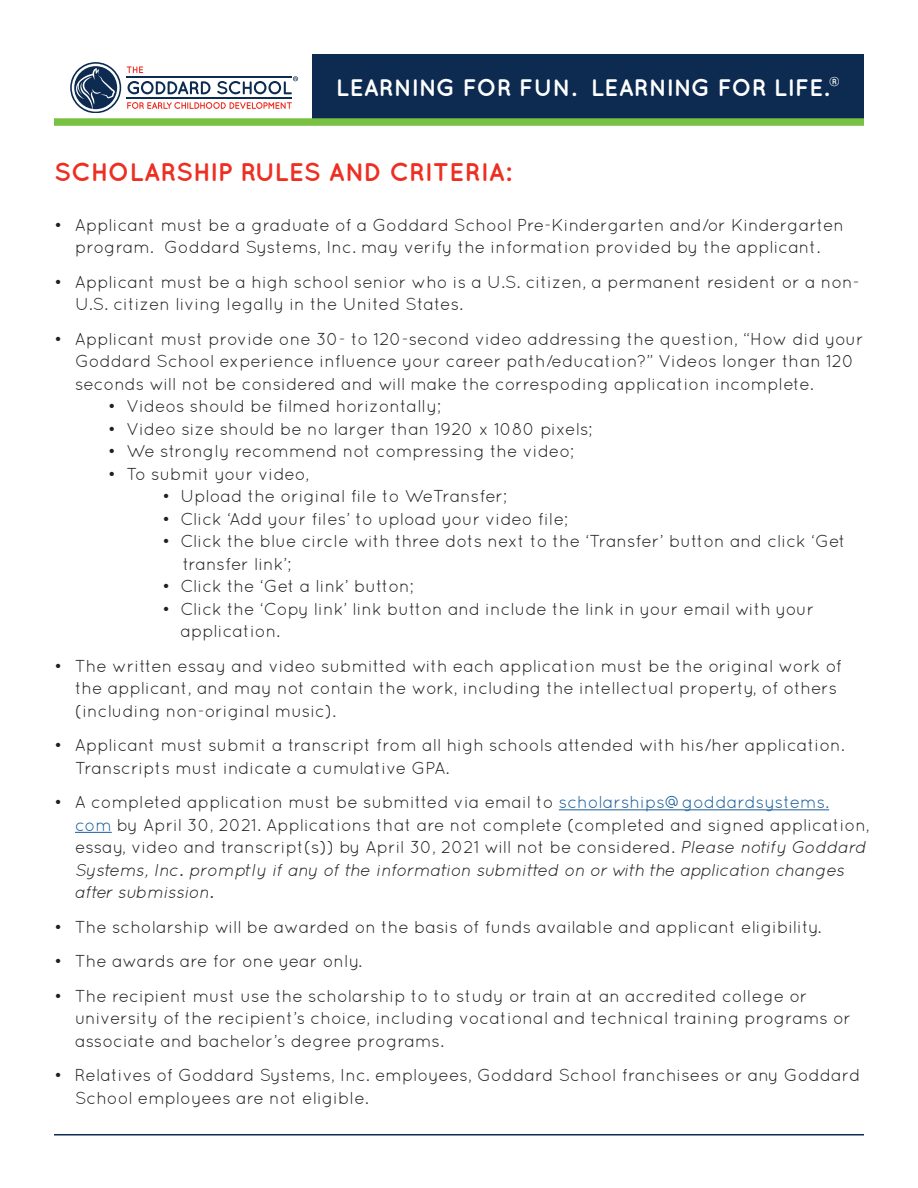
<style>
.page{position:relative;width:918px;height:1188px;background:#fff}
.page>*{position:absolute;margin:0;border:0;box-sizing:border-box;transform-origin:0 0}
.Body_Text{font:700 25.5px "Quicksand";color:#ee2e22}
.t1{font:700 23.85px "Quicksand";color:#fff}
.Body_Text-2{font:17.25px/22.5px "Quicksand";color:#231f20}
.s1{font-size:27px}
.s2{color:#175d9e}
.s3{font-style:italic}
</style>
<div class="page">
<div style="left:313px;top:54px;width:551px;height:68px;background:#0d2b51"></div>
<div style="left:54px;top:118px;width:810px;height:8px;background:#79c142"></div>
<svg style="left:127px;top:102px;width:165px;height:7px"></svg>
<svg style="left:127px;top:66px;width:16px;height:7px"></svg>
<svg style="left:128px;top:81px;width:83px;height:13px"></svg>
<hr style="left:127px;top:76px;width:165px;height:2px;background:#0d2b51">
<hr style="left:127px;top:98px;width:165px;height:1px;background:#0d2b51">
<svg style="left:70px;top:62px;width:51px;height:50px"></svg>
<svg style="left:217px;top:76px;width:81px;height:18px"></svg>
<hr style="left:54px;top:1134px;width:810px;height:2px;background:#0d2b51">
<hr style="left:559px;top:809px;width:270px;height:1px;background:#175d9e">
<hr style="left:75px;top:832px;width:37px;height:1px;background:#175d9e">
<h2 class="t1" style="left:336px;top:74px;width:506px">LEARNING FOR FUN. LEARNING FOR LIFE.<span class="s1">®</span></h2>
<p class="Body_Text" style="left:54px;top:157px;width:459px">SCHOLARSHIP RULES AND CRITERIA:</p>
<p class="Body_Text-2" style="left:54px;top:213px;width:792px;text-align:center">• Applicant must be a graduate of a Goddard School Pre-Kindergarten and/or Kindergarten program. Goddard Systems, Inc. may verify the information provided by the applicant.</p>
<p class="Body_Text-2" style="left:75px;top:270px;width:786px;text-indent:-21px">• Applicant must be a high school senior who is a U.S. citizen, a permanent resident or a non-<br>U.S. citizen living legally in the United States.</p>
<p class="Body_Text-2" style="left:75px;top:327px;width:790px;text-indent:-21px">• Applicant must provide one 30- to 120-second video addressing the question, “How did your<br>Goddard School experience influence your career path/education?” Videos longer than 120 seconds will not be considered and will make the correspoding application incomplete.</p>
<p class="Body_Text-2" style="left:108px;top:395px;width:335px">• Videos should be filmed horizontally;</p>
<p class="Body_Text-2" style="left:108px;top:417px;width:486px">• Video size should be no larger than 1920 x 1080 pixels;</p>
<p class="Body_Text-2" style="left:108px;top:440px;width:468px">• We strongly recommend not compressing the video;</p>
<p class="Body_Text-2" style="left:108px;top:462px;width:203px">• To submit your video,</p>
<p class="Body_Text-2" style="left:162px;top:485px;width:347px">• Upload the original file to WeTransfer;</p>
<p class="Body_Text-2" style="left:162px;top:507px;width:408px">• Click ‘Add your files’ to upload your video file;</p>
<p class="Body_Text-2" style="left:183px;top:530px;width:665px;text-indent:-21px">• Click the blue circle with three dots next to the ‘Transfer’ button and click ‘Get transfer link’;</p>
<p class="Body_Text-2" style="left:162px;top:575px;width:254px">• Click the ‘Get a link’ button;</p>
<p class="Body_Text-2" style="left:180px;top:597px;width:635px;text-indent:-18px">• Click the ‘Copy link’ link button and include the link in your email with your application.</p>
<p class="Body_Text-2" style="left:75px;top:654px;width:769px;text-indent:-21px">• The written essay and video submitted with each application must be the original work of the applicant, and may not contain the work, including the intellectual property, of others (including non-original music).</p>
<p class="Body_Text-2" style="left:75px;top:734px;width:771px;text-indent:-21px">• Applicant must submit a transcript from all high schools attended with his/her application.<br>Transcripts must indicate a cumulative GPA.</p>
<p class="Body_Text-2" style="left:75px;top:791px;width:796px;text-indent:-21px">• A completed application must be submitted via email to <span class="s2">scholarships@goddardsystems. com</span> by April 30, 2021. Applications that are not complete (completed and signed application, essay, video and transcript(s)) by April 30, 2021 will not be considered. <span class="s3">Please notify Goddard Systems, Inc. promptly if any of the information submitted on or with the application changes after submission.</span></p>
<p class="Body_Text-2" style="left:54px;top:915px;width:769px">• The scholarship will be awarded on the basis of funds available and applicant eligibility.</p>
<p class="Body_Text-2" style="left:54px;top:950px;width:310px">• The awards are for one year only.</p>
<p class="Body_Text-2" style="left:75px;top:984px;width:778px;text-indent:-21px">• The recipient must use the scholarship to to study or train at an accredited college or university of the recipient’s choice, including vocational and technical training programs or associate and bachelor’s degree programs.</p>
<p class="Body_Text-2" style="left:75px;top:1064px;width:787px;text-indent:-21px">• Relatives of Goddard Systems, Inc. employees, Goddard School franchisees or any Goddard<br>School employees are not eligible.</p>
</div>
